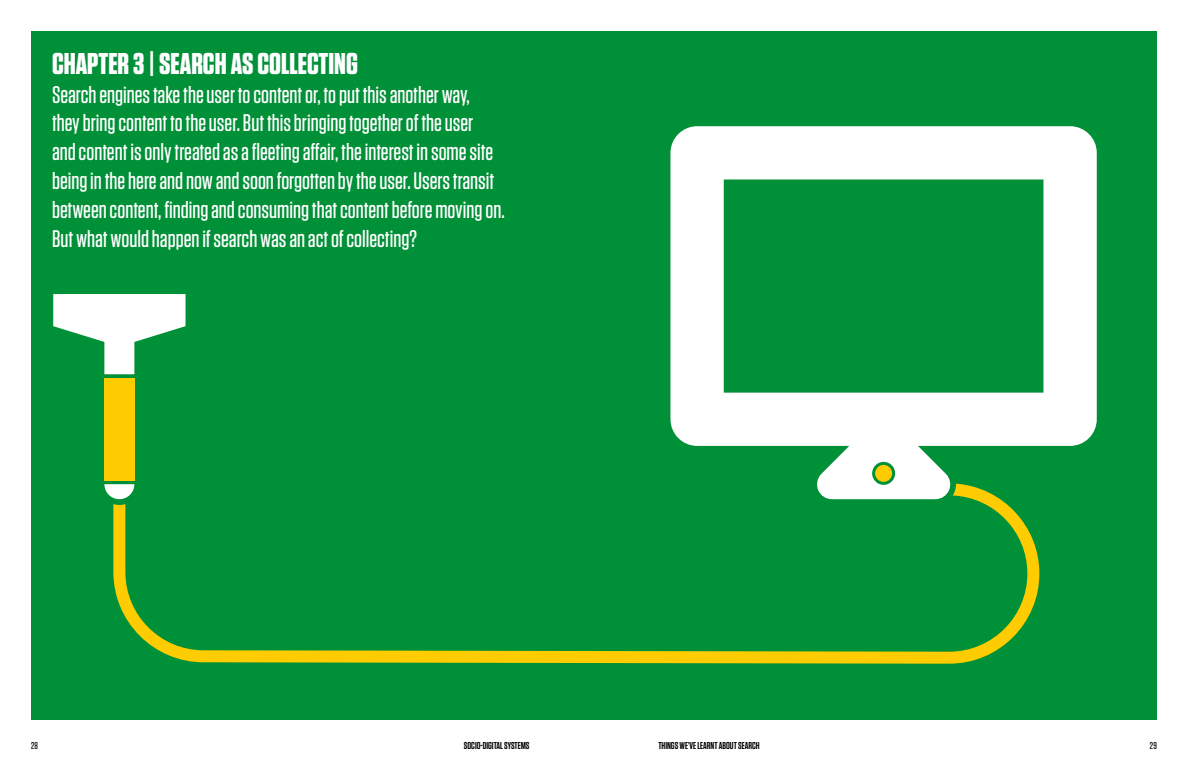
<style>
.page{position:relative;width:1188px;height:774px;background:#fff}
.page>*{position:absolute;margin:0;border:0;box-sizing:border-box;transform-origin:0 0}
.t1{font:700 30px "Tungsten";color:#fff}
.t2{font:500 24px/28.8px "Tungsten";color:#fff}
.t3{font:600 10px "Tungsten";color:#000}
.t4{font:500 10px "Tungsten";color:#000}
</style>
<div class="page">
<div style="left:31px;top:31px;width:1126px;height:689px;background:#009037"></div>
<svg style="left:670px;top:126px;width:427px;height:358px"></svg>
<div style="left:104px;top:378px;width:30px;height:102px;background:#fecc00"></div>
<svg style="left:53px;top:294px;width:133px;height:80px"></svg>
<svg style="left:104px;top:484px;width:9px;height:14px"></svg>
<div style="left:874px;top:463px;width:20px;height:20px;background:#fecc00;border-radius:50%"></div>
<div style="left:872px;top:462px;width:23px;height:23px;border:3px solid #009037;border-radius:50%"></div>
<svg style="left:113px;top:484px;width:926px;height:180px"></svg>
<p class="t1" style="left:52px;top:47px;width:307px">CHAPTER 3 | SEARCH AS COLLECTING</p>
<p class="t2" style="left:52px;top:80px;width:454px">Search engines take the user to content or, to put this another way,<br>they bring content to the user. But this bringing together of the user<br>and content is only treated as a fleeting affair, the interest in some site being in the here and now and soon forgotten by the user. Users transit between content, finding and consuming that content before moving on.<br>But what would happen if search was an act of collecting?</p>
<p class="t4" style="left:31px;top:740px;width:8px">28</p>
<p class="t3" style="left:464px;top:740px;width:27px">SOCIO-DIGITAL</p>
<p class="t3" style="left:504px;top:740px;width:26px">SYSTEMS</p>
<p class="t3" style="left:658px;top:740px;width:103px">THINGS WE’VE LEARNT ABOUT SEARCH</p>
<p class="t4" style="left:1150px;top:740px;width:8px">29</p>
</div>
